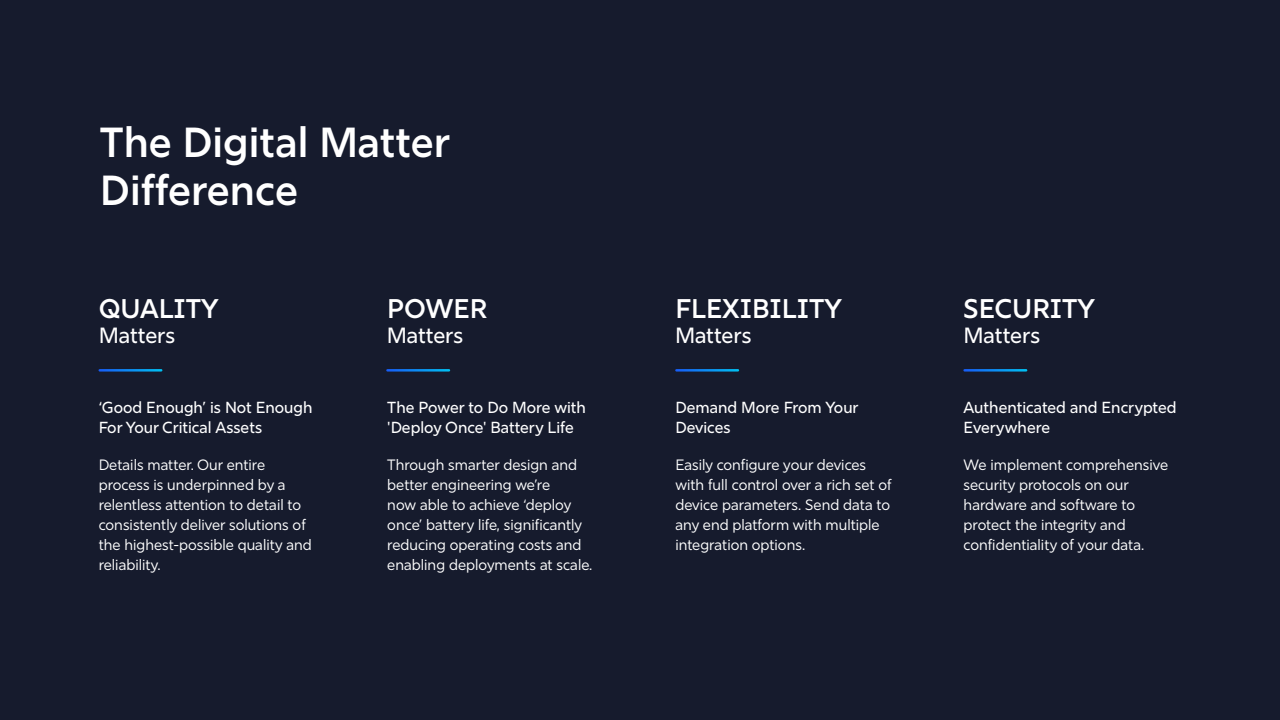
<style>
.page{position:relative;width:1280px;height:720px;background:#161b2d}
.page>*{position:absolute;margin:0;border:0;box-sizing:border-box;transform-origin:0 0}
.PAGE_TITLE{font:600 42px "Rig Sans";color:#fff}
.t1{font:600 27px "Rig Sans";color:#fff}
.Body_Copy{font:500 22px "Rig Sans";letter-spacing:-.005em;color:#fff}
.Body_Copy-2{font:500 16px/20px "Rig Sans";color:#fff}
.Body_Copy-3{font:15px/20px "Rig Sans";color:#fff}
</style>
<div class="page">
<hr style="left:100px;top:369px;width:61px;height:3px;background:#fff">
<hr style="left:387px;top:369px;width:62px;height:3px;background:#fff">
<hr style="left:676px;top:369px;width:62px;height:3px;background:#fff">
<hr style="left:965px;top:369px;width:61px;height:3px;background:#fff">
<p class="PAGE_TITLE" style="left:100px;top:117px;width:352px">The Digital Matter</p>
<p class="PAGE_TITLE" style="left:100px;top:165px;width:200px">Difference</p>
<p class="t1" style="left:99px;top:292px;width:121px">QUALITY</p>
<p class="Body_Copy" style="left:99px;top:322px;width:78px">Matters</p>
<p class="Body_Copy" style="left:387px;top:322px;width:78px">Matters</p>
<p class="Body_Copy" style="left:675px;top:322px;width:78px">Matters</p>
<p class="Body_Copy" style="left:964px;top:322px;width:78px">Matters</p>
<p class="t1" style="left:387px;top:292px;width:102px">POWER</p>
<p class="t1" style="left:675px;top:292px;width:168px">FLEXIBILITY</p>
<p class="t1" style="left:964px;top:292px;width:133px">SECURITY</p>
<p class="Body_Copy-2" style="left:99px;top:397px;width:215px">‘Good Enough’ is Not Enough<br>For Your Critical Assets</p>
<p class="Body_Copy-3" style="left:99px;top:454px;width:215px">Details matter. Our entire process is underpinned by a relentless attention to detail to consistently deliver solutions of the highest-possible quality and reliability.</p>
<p class="Body_Copy-2" style="left:387px;top:397px;width:200px">The Power to Do More with 'Deploy Once' Battery Life</p>
<p class="Body_Copy-3" style="left:387px;top:454px;width:207px">Through smarter design and better engineering we’re<br>now able to achieve ‘deploy once’ battery life, significantly reducing operating costs and enabling deployments at scale.</p>
<p class="Body_Copy-2" style="left:675px;top:397px;width:185px">Demand More From Your<br>Devices</p>
<p class="Body_Copy-3" style="left:675px;top:454px;width:218px">Easily configure your devices with full control over a rich set of device parameters. Send data to any end platform with multiple integration options.</p>
<p class="Body_Copy-2" style="left:964px;top:397px;width:214px">Authenticated and Encrypted<br>Everywhere</p>
<p class="Body_Copy-3" style="left:964px;top:454px;width:206px">We implement comprehensive security protocols on our hardware and software to protect the integrity and confidentiality of your data.</p>
</div>
